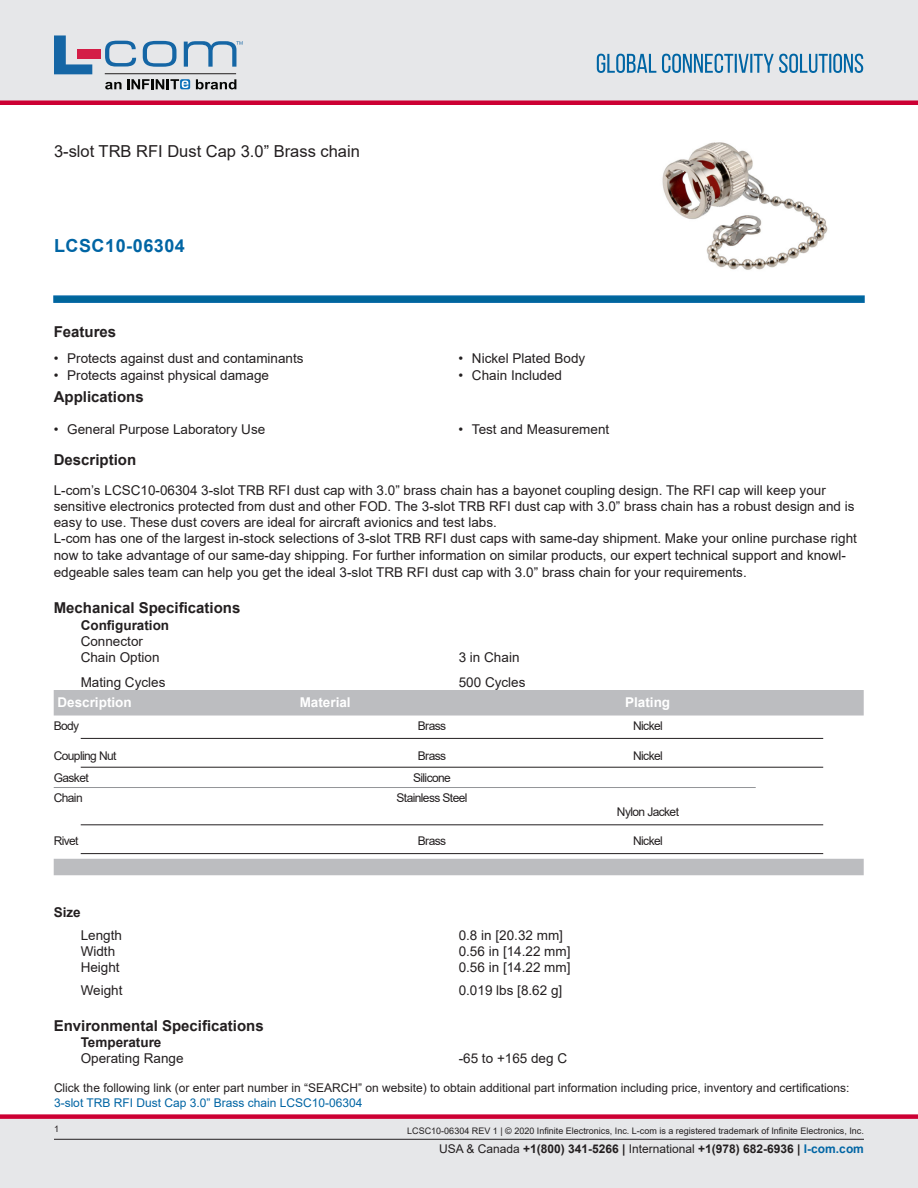
<style>
.page{position:relative;width:918px;height:1188px;background:#fff}
.page>*{position:absolute;margin:0;border:0;box-sizing:border-box;transform-origin:0 0}
.PN{font:700 18px "Arial";letter-spacing:.03em;color:#0065a4}
.Web_Description_Para{font:16.5px "Arial";color:#231f20}
.Head1{font:700 15px "Arial";color:#231f20}
.LCOM_Section_Header{font:700 15px "Arial";color:#231f20}
.MarketingDescription{font:13.5px/16.2px "Arial";color:#231f20}
.Specs_Para{font:13.5px "Arial";color:#231f20}
.LCOM_Table_Header_Lo{font:700 13.5px "Arial";color:#fff}
.Head2_after_Head1{font:700 13.5px "Arial";color:#231f20}
.Head2{font:700 13.5px "Arial";color:#231f20}
.Description_and_PN_L{font:12px/14.4px "Arial";color:#231f20}
.Table_Body_Connector{font:12px "Arial";letter-spacing:-.05em;color:#231f20}
.t1{font:700 12px "Arial";color:#231f20}
.t2{font:9px "Arial";color:#231f20}
.s1{color:#0065a4}
.s2{font-weight:400}
</style>
<div class="page">
<div style="left:0;top:1119px;width:918px;height:69px;background:#e6e7e9"></div>
<div style="left:0;top:1114px;width:918px;height:5px;background:#c03"></div>
<div style="left:0;top:0;width:918px;height:102px;background:#e6e7e9"></div>
<div style="left:0;top:100px;width:918px;height:5px;background:#c03"></div>
<hr style="left:54px;top:1139px;width:810px;height:1px;background:#231f20">
<svg style="left:597px;top:54px;width:266px;height:19px"></svg>
<svg style="left:53px;top:295px;width:812px;height:8px;background:#0f6ea3"></svg>
<hr style="left:105px;top:73px;width:131px;height:1px;background:#211e1e">
<svg style="left:54px;top:35px;width:38px;height:39px"></svg>
<svg style="left:143px;top:41px;width:34px;height:26px"></svg>
<svg style="left:105px;top:41px;width:31px;height:26px"></svg>
<div style="left:77px;top:49px;width:23px;height:10px;background:#d41e47"></div>
<svg style="left:180px;top:79px;width:10px;height:10px"></svg>
<svg style="left:196px;top:79px;width:40px;height:10px"></svg>
<svg style="left:105px;top:79px;width:83px;height:10px"></svg>
<svg style="left:184px;top:41px;width:59px;height:26px"></svg>
<img style="left:662px;top:142px;width:166px;height:128px">
<div style="left:54px;top:690px;width:810px;height:26px;background:#bcbdc0"></div>
<hr style="left:81px;top:738px;width:742px;height:1px;background:#231f20">
<hr style="left:81px;top:767px;width:742px;height:1px;background:#231f20">
<hr style="left:54px;top:787px;width:702px;height:1px;background:#939598">
<hr style="left:81px;top:825px;width:742px;height:1px;background:#231f20">
<hr style="left:81px;top:853px;width:742px;height:1px;background:#231f20">
<div style="left:54px;top:859px;width:810px;height:16px;background:#bcbdc0"></div>
<h1 class="Web_Description_Para" style="left:54px;top:140px;width:307px">3-slot TRB RFI Dust Cap 3.0” Brass chain</h1>
<p class="PN" style="left:54px;top:233px;width:132px">LCSC10-06304</p>
<p class="LCOM_Section_Header" style="left:54px;top:321px;width:64px">Features</p>
<p class="MarketingDescription" style="left:54px;top:350px;width:251px">• Protects against dust and contaminants</p>
<p class="MarketingDescription" style="left:54px;top:367px;width:217px">• Protects against physical damage</p>
<p class="MarketingDescription" style="left:458px;top:350px;width:128px">• Nickel Plated Body</p>
<p class="MarketingDescription" style="left:458px;top:367px;width:105px">• Chain Included</p>
<p class="LCOM_Section_Header" style="left:54px;top:386px;width:92px">Applications</p>
<p class="MarketingDescription" style="left:54px;top:421px;width:213px">• General Purpose Laboratory Use</p>
<p class="MarketingDescription" style="left:458px;top:421px;width:152px">• Test and Measurement</p>
<p class="LCOM_Section_Header" style="left:54px;top:449px;width:84px">Description</p>
<p class="MarketingDescription" style="left:54px;top:482px;width:802px">L-com’s LCSC10-06304 3-slot TRB RFI dust cap with 3.0” brass chain has a bayonet coupling design. The RFI cap will keep your sensitive electronics protected from dust and other FOD. The 3-slot TRB RFI dust cap with 3.0” brass chain has a robust design and is easy to use. These dust covers are ideal for aircraft avionics and test labs.</p>
<p class="MarketingDescription" style="left:54px;top:530px;width:805px;line-height:16.6px">L-com has one of the largest in-stock selections of 3-slot TRB RFI dust caps with same-day shipment. Make your online purchase right now to take advantage of our same-day shipping. For further information on similar products, our expert technical support and knowl&shy;edgeable sales team can help you get the ideal 3-slot TRB RFI dust cap with 3.0” brass chain for your requirements.</p>
<p class="Head1" style="left:54px;top:597px;width:188px">Mechanical Specifications</p>
<p class="Head2_after_Head1" style="left:81px;top:616px;width:90px">Configuration</p>
<p class="Specs_Para" style="left:81px;top:632px;width:64px">Connector</p>
<p class="Specs_Para" style="left:81px;top:648px;width:80px">Chain Option</p>
<p class="Specs_Para" style="left:459px;top:648px;width:62px">3 in Chain</p>
<p class="Specs_Para" style="left:81px;top:673px;width:86px">Mating Cycles</p>
<p class="Specs_Para" style="left:459px;top:673px;width:68px">500 Cycles</p>
<p class="LCOM_Table_Header_Lo" style="left:57px;top:693px;width:76px">Description</p>
<p class="LCOM_Table_Header_Lo" style="left:300px;top:693px;width:53px">Material</p>
<p class="LCOM_Table_Header_Lo" style="left:625px;top:693px;width:47px">Plating</p>
<p class="Table_Body_Connector" style="left:54px;top:717px;width:27px">Body</p>
<p class="Table_Body_Connector" style="left:418px;top:717px;width:30px">Brass</p>
<p class="Table_Body_Connector" style="left:633px;top:717px;width:31px">Nickel</p>
<p class="Table_Body_Connector" style="left:54px;top:748px;width:64px">Coupling Nut</p>
<p class="Table_Body_Connector" style="left:418px;top:748px;width:30px">Brass</p>
<p class="Table_Body_Connector" style="left:633px;top:748px;width:31px">Nickel</p>
<p class="Table_Body_Connector" style="left:54px;top:769px;width:37px">Gasket</p>
<p class="Table_Body_Connector" style="left:413px;top:769px;width:39px">Silicone</p>
<p class="Table_Body_Connector" style="left:54px;top:789px;width:30px">Chain</p>
<p class="Table_Body_Connector" style="left:397px;top:789px;width:72px">Stainless Steel</p>
<p class="Table_Body_Connector" style="left:617px;top:804px;width:64px">Nylon Jacket</p>
<p class="Table_Body_Connector" style="left:54px;top:833px;width:26px">Rivet</p>
<p class="Table_Body_Connector" style="left:418px;top:833px;width:30px">Brass</p>
<p class="Table_Body_Connector" style="left:633px;top:833px;width:31px">Nickel</p>
<p class="Head2" style="left:54px;top:903px;width:29px">Size</p>
<p class="Specs_Para" style="left:81px;top:926px;width:43px">Length</p>
<p class="Specs_Para" style="left:459px;top:926px;width:106px">0.8 in [20.32 mm]</p>
<p class="Specs_Para" style="left:81px;top:942px;width:36px">Width</p>
<p class="Specs_Para" style="left:459px;top:942px;width:113px">0.56 in [14.22 mm]</p>
<p class="Specs_Para" style="left:81px;top:958px;width:41px">Height</p>
<p class="Specs_Para" style="left:459px;top:958px;width:113px">0.56 in [14.22 mm]</p>
<p class="Specs_Para" style="left:81px;top:981px;width:43px">Weight</p>
<p class="Specs_Para" style="left:459px;top:981px;width:105px">0.019 lbs [8.62 g]</p>
<p class="Head1" style="left:54px;top:1015px;width:212px">Environmental Specifications</p>
<p class="Head2_after_Head1" style="left:81px;top:1033px;width:82px">Temperature</p>
<p class="Specs_Para" style="left:81px;top:1049px;width:104px">Operating Range</p>
<p class="Specs_Para" style="left:459px;top:1049px;width:110px">-65 to +165 deg C</p>
<p class="Description_and_PN_L" style="left:54px;top:1081px;width:797px">Click the following link (or enter part number in “SEARCH” on website) to obtain additional part information including price, inventory and certifications:<br><span class="s1">3-slot TRB RFI Dust Cap 3.0” Brass chain LCSC10-06304</span></p>
<p class="t2" style="left:54px;top:1123px;width:7px">1</p>
<p class="t2" style="left:407px;top:1125px;width:458px">LCSC10-06304 REV 1 | © 2020 Infinite Electronics, Inc. L-com is a registered trademark of Infinite Electronics, Inc.</p>
<p class="t1" style="left:439px;top:1140px;width:426px"><span class="s2">USA &amp; Canada</span> +1(800) 341-5266 | <span class="s2">International</span> +1(978) 682-6936 | <span class="s1">l-com.com</span></p>
</div>
